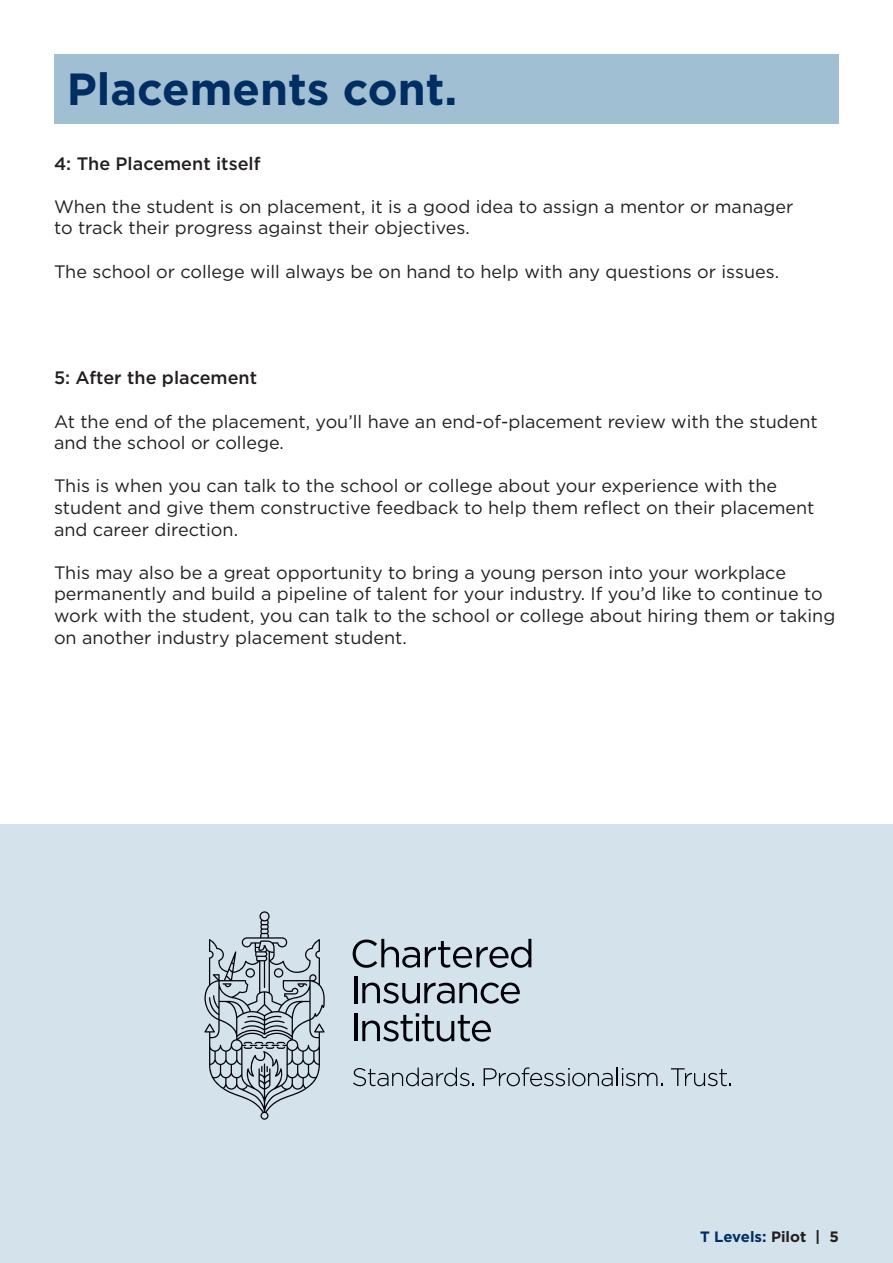
<style>
.page{position:relative;width:893px;height:1263px;background:#fff}
.page>*{position:absolute;margin:0;border:0;box-sizing:border-box;transform-origin:0 0}
.t1{font:700 45px "Gotham";color:#002d62}
.t2{font:18px/21.6px "Gotham";color:#231f20}
.t3{font:500 18px "Gotham";color:#231f20}
.t4{font:700 15px "Gotham";color:#002d62}
.s1{color:#231f20}
</style>
<div class="page">
<div style="left:0;top:825px;width:893px;height:438px;background:#d4e2eb"></div>
<svg style="left:353px;top:939px;width:178px;height:29px"></svg>
<hr style="left:354px;top:976px;width:3px;height:27px;background:#000007">
<svg style="left:362px;top:982px;width:158px;height:22px"></svg>
<hr style="left:354px;top:1014px;width:3px;height:27px;background:#000007">
<svg style="left:362px;top:1013px;width:129px;height:28px"></svg>
<svg style="left:204px;top:911px;width:121px;height:209px"></svg>
<svg style="left:353px;top:1067px;width:121px;height:19px"></svg>
<svg style="left:484px;top:1067px;width:179px;height:19px"></svg>
<svg style="left:671px;top:1068px;width:60px;height:18px"></svg>
<div style="left:54px;top:54px;width:785px;height:69px;background:#a1bfd3"></div>
<p class="t1" style="left:67px;top:59px;width:392px">Placements cont.</p>
<p class="t3" style="left:54px;top:151px;width:208px">4: The Placement itself</p>
<p class="t2" style="left:54px;top:195px;width:741px">When the student is on placement, it is a good idea to assign a mentor or manager to track their progress against their objectives.</p>
<p class="t2" style="left:54px;top:260px;width:727px">The school or college will always be on hand to help with any questions or issues.</p>
<p class="t3" style="left:54px;top:366px;width:205px">5: After the placement</p>
<p class="t2" style="left:54px;top:410px;width:765px">At the end of the placement, you’ll have an end-of-placement review with the student and the school or college.</p>
<p class="t2" style="left:54px;top:475px;width:762px">This is when you can talk to the school or college about your experience with the student and give them constructive feedback to help them reflect on their placement and career direction.</p>
<p class="t2" style="left:54px;top:561px;width:783px">This may also be a great opportunity to bring a young person into your workplace permanently and build a pipeline of talent for your industry. If you’d like to continue to work with the student, you can talk to the school or college about hiring them or taking on another industry placement student.</p>
<p class="t4" style="left:700px;top:1226px;width:140px">T Levels: <span class="s1">Pilot | 5</span></p>
</div>
